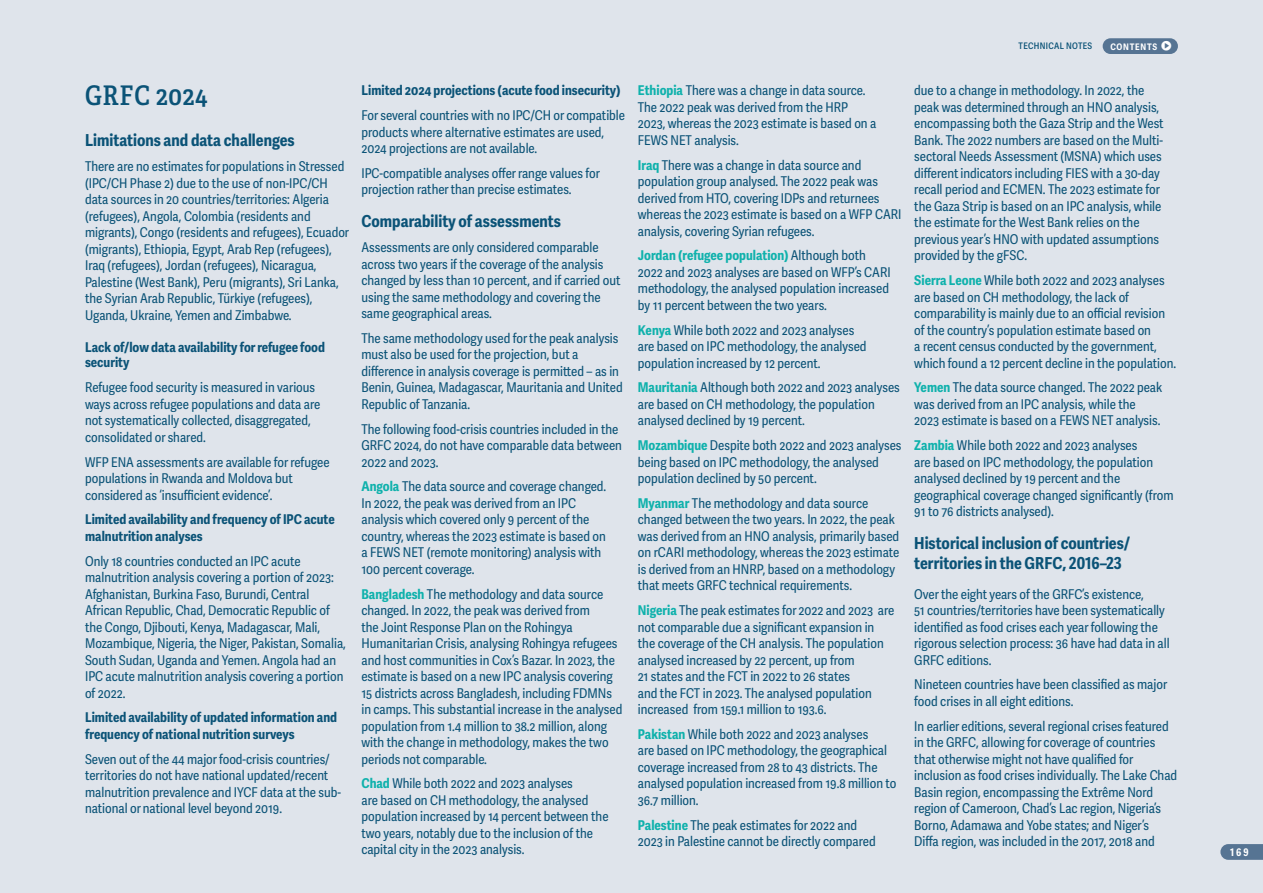
<style>
.page{position:relative;width:1263px;height:893px;background:#dfe4eb}
.page>*{position:absolute;margin:0;border:0;box-sizing:border-box;transform-origin:0 0}
.t1{font:600 27px "Adelle Condensed";letter-spacing:.025em;color:#0b5377}
._2024_B_HEAD{font:700 16.5px/19.8px "Adelle Sans Cnd";color:#0b5377}
._2024_9PT_BODYTEXT{font:13.5px/16.5px "Adelle Sans Cnd";color:#0b5377}
._2024_B_HEAD-2{font:13.5px/16.5px "Adelle Sans Cnd";color:#0b5377}
._2024_9PT_BODYTEXT-2{font:700 13.5px/16.5px "Adelle Sans Cnd";color:#0b5377}
._2024_C_HEAD{font:700 13.5px/15px "Adelle Sans Cnd";color:#0b5377}
.t2{font:700 10.5px "Adelle Sans Cnd";color:#fff}
.t3{font:600 9px "Adelle Sans Cnd";letter-spacing:.035em;color:#0b5377}
.t4{font:700 9px "Adelle Sans Cnd";letter-spacing:.085em;color:#fff}
.s1{font-family:"socialtype";font-weight:400;font-size:15px}
.s2{font-weight:700;color:#0fb1ac}
</style>
<div class="page">
<div style="left:1103px;top:38px;width:75px;height:16px;background:#567493;border-radius:8px"></div>
<svg style="left:1220px;top:844px;width:43px;height:16px"></svg>
<p class="t3" style="left:1018px;top:41px;width:75px">TECHNICAL NOTES</p>
<p class="t4" style="left:1110px;top:41px;width:64px">CONTENTS <span class="s1">F</span></p>
<p class="t1" style="left:85px;top:79px;width:124px">GRFC 2024</p>
<p class="_2024_B_HEAD" style="left:85px;top:131px;width:211px">Limitations and data challenges</p>
<p class="_2024_B_HEAD-2" style="left:85px;top:159px;width:266px">There are no estimates for populations in Stressed (IPC/CH Phase 2) due to the use of non-IPC/CH data sources in 20 countries/territories: Algeria (refugees), Angola, Colombia (residents and migrants), Congo (residents and refugees), Ecuador (migrants), Ethiopia, Egypt, Arab Rep (refugees), Iraq (refugees), Jordan (refugees), Nicaragua, Palestine (West Bank), Peru (migrants), Sri Lanka, the Syrian Arab Republic, Türkiye (refugees), Uganda, Ukraine, Yemen and Zimbabwe.</p>
<p class="_2024_C_HEAD" style="left:85px;top:340px;width:242px">Lack of/low data availability for refugee food security</p>
<p class="_2024_9PT_BODYTEXT" style="left:85px;top:380px;width:237px">Refugee food security is measured in various ways across refugee populations and data are not systematically collected, disaggregated, consolidated or shared.</p>
<p class="_2024_9PT_BODYTEXT" style="left:85px;top:454px;width:246px">WFP ENA assessments are available for refugee populations in Rwanda and Moldova but considered as ‘insufficient evidence’.</p>
<p class="_2024_9PT_BODYTEXT-2" style="left:85px;top:512px;width:251px">Limited availability and frequency of IPC acute malnutrition analyses</p>
<p class="_2024_9PT_BODYTEXT" style="left:85px;top:553px;width:262px">Only 18 countries conducted an IPC acute malnutrition analysis covering a portion of 2023:<br>Afghanistan, Burkina Faso, Burundi, Central African Republic, Chad, Democratic Republic of the Congo, Djibouti, Kenya, Madagascar, Mali, Mozambique, Nigeria, the Niger, Pakistan, Somalia, South Sudan, Uganda and Yemen. Angola had an IPC acute malnutrition analysis covering a portion of 2022.</p>
<p class="_2024_9PT_BODYTEXT-2" style="left:85px;top:710px;width:254px">Limited availability of updated information and frequency of national nutrition surveys</p>
<p class="_2024_9PT_BODYTEXT" style="left:85px;top:751px;width:257px">Seven out of the 44 major food-crisis countries/ territories do not have national updated/recent malnutrition prevalence and IYCF data at the sub&shy;national or national level beyond 2019.</p>
<p class="_2024_9PT_BODYTEXT-2" style="left:361px;top:83px;width:261px">Limited 2024 projections (acute food insecurity)</p>
<p class="_2024_9PT_BODYTEXT" style="left:361px;top:108px;width:265px">For several countries with no IPC/CH or compatible products where alternative estimates are used,<br>2024 projections are not available.</p>
<p class="_2024_9PT_BODYTEXT" style="left:361px;top:165px;width:240px">IPC-compatible analyses offer range values for projection rather than precise estimates.</p>
<p class="_2024_B_HEAD" style="left:361px;top:212px;width:201px">Comparability of assessments</p>
<p class="_2024_9PT_BODYTEXT" style="left:361px;top:240px;width:260px">Assessments are only considered comparable across two years if the coverage of the analysis changed by less than 10 percent, and if carried out using the same methodology and covering the same geographical areas.</p>
<p class="_2024_9PT_BODYTEXT" style="left:361px;top:330px;width:263px">The same methodology used for the peak analysis must also be used for the projection, but a difference in analysis coverage is permitted – as in Benin, Guinea, Madagascar, Mauritania and United Republic of Tanzania.</p>
<p class="_2024_9PT_BODYTEXT" style="left:361px;top:421px;width:262px">The following food-crisis countries included in the<br>GRFC 2024, do not have comparable data between<br>2022 and 2023.</p>
<p class="_2024_9PT_BODYTEXT" style="left:361px;top:479px;width:246px"><span class="s2">Angola</span> The data source and coverage changed.<br>In 2022, the peak was derived from an IPC analysis which covered only 9 percent of the country, whereas the 2023 estimate is based on a FEWS NET (remote monitoring) analysis with 100 percent coverage.</p>
<p class="_2024_9PT_BODYTEXT" style="left:361px;top:586px;width:262px"><span class="s2">Bangladesh</span> The methodology and data source changed. In 2022, the peak was derived from<br>the Joint Response Plan on the Rohingya Humanitarian Crisis, analysing Rohingya refugees and host communities in Cox’s Bazar. In 2023, the estimate is based on a new IPC analysis covering 15 districts across Bangladesh, including FDMNs in camps. This substantial increase in the analysed population from 1.4 million to 38.2 million, along with the change in methodology, makes the two periods not comparable.</p>
<p class="_2024_9PT_BODYTEXT" style="left:361px;top:776px;width:249px"><span class="s2">Chad</span> While both 2022 and 2023 analyses<br>are based on CH methodology, the analysed population increased by 14 percent between the two years, notably due to the inclusion of the capital city in the 2023 analysis.</p>
<p class="_2024_9PT_BODYTEXT" style="left:638px;top:83px;width:240px"><span class="s2">Ethiopia</span> There was a change in data source.<br>The 2022 peak was derived from the HRP 2023, whereas the 2023 estimate is based on a FEWS NET analysis.</p>
<p class="_2024_9PT_BODYTEXT" style="left:638px;top:157px;width:265px"><span class="s2">Iraq</span> There was a change in data source and population group analysed. The 2022 peak was derived from HTO, covering IDPs and returnees whereas the 2023 estimate is based on a WFP CARI analysis, covering Syrian refugees.</p>
<p class="_2024_9PT_BODYTEXT" style="left:638px;top:248px;width:254px"><span class="s2">Jordan (refugee population)</span> Although both 2022 and 2023 analyses are based on WFP’s CARI methodology, the analysed population increased by 11 percent between the two years.</p>
<p class="_2024_9PT_BODYTEXT" style="left:638px;top:322px;width:230px"><span class="s2">Kenya</span> While both 2022 and 2023 analyses are based on IPC methodology, the analysed population increased by 12 percent.</p>
<p class="_2024_9PT_BODYTEXT" style="left:638px;top:380px;width:263px"><span class="s2">Mauritania</span> Although both 2022 and 2023 analyses are based on CH methodology, the population analysed declined by 19 percent.</p>
<p class="_2024_9PT_BODYTEXT" style="left:638px;top:438px;width:265px"><span class="s2">Mozambique</span> Despite both 2022 and 2023 analyses being based on IPC methodology, the analysed population declined by 50 percent.</p>
<p class="_2024_9PT_BODYTEXT" style="left:638px;top:495px;width:263px"><span class="s2">Myanmar</span> The methodology and data source changed between the two years. In 2022, the peak was derived from an HNO analysis, primarily based on rCARI methodology, whereas the 2023 estimate is derived from an HNRP, based on a methodology that meets GRFC technical requirements.</p>
<p class="_2024_9PT_BODYTEXT" style="left:638px;top:603px;width:258px"><span class="s2">Nigeria</span> The peak estimates for 2022 and 2023 are not comparable due a significant expansion in the coverage of the CH analysis. The population analysed increased by 22 percent, up from<br>21 states and the FCT in 2022 to 26 states<br>and the FCT in 2023. The analysed population increased from 159.1 million to 193.6.</p>
<p class="_2024_9PT_BODYTEXT" style="left:638px;top:726px;width:260px"><span class="s2">Pakistan</span> While both 2022 and 2023 analyses<br>are based on IPC methodology, the geographical coverage increased from 28 to 43 districts. The analysed population increased from 19.8 million to 36.7 million.</p>
<p class="_2024_9PT_BODYTEXT" style="left:638px;top:817px;width:239px"><span class="s2">Palestine</span> The peak estimates for 2022 and<br>2023 in Palestine cannot be directly compared</p>
<p class="_2024_9PT_BODYTEXT" style="left:914px;top:83px;width:251px">due to a change in methodology. In 2022, the peak was determined through an HNO analysis, encompassing both the Gaza Strip and the West Bank. The 2022 numbers are based on the Multi&shy;sectoral Needs Assessment (MSNA) which uses different indicators including FIES with a 30-day recall period and ECMEN. The 2023 estimate for the Gaza Strip is based on an IPC analysis, while the estimate for the West Bank relies on the previous year’s HNO with updated assumptions provided by the gFSC.</p>
<p class="_2024_9PT_BODYTEXT" style="left:914px;top:273px;width:263px"><span class="s2">Sierra Leone</span> While both 2022 and 2023 analyses are based on CH methodology, the lack of comparability is mainly due to an official revision of the country’s population estimate based on<br>a recent census conducted by the government, which found a 12 percent decline in the population.</p>
<p class="_2024_9PT_BODYTEXT" style="left:914px;top:380px;width:249px"><span class="s2">Yemen</span> The data source changed. The 2022 peak was derived from an IPC analysis, while the<br>2023 estimate is based on a FEWS NET analysis.</p>
<p class="_2024_9PT_BODYTEXT" style="left:914px;top:438px;width:261px"><span class="s2">Zambia</span> While both 2022 and 2023 analyses<br>are based on IPC methodology, the population analysed declined by 19 percent and the geographical coverage changed significantly (from 91 to 76 districts analysed).</p>
<p class="_2024_B_HEAD" style="left:914px;top:533px;width:218px">Historical inclusion of countries/ territories in the GRFC, 2016–23</p>
<p class="_2024_9PT_BODYTEXT" style="left:914px;top:586px;width:257px">Over the eight years of the GRFC’s existence,<br>51 countries/territories have been systematically identified as food crises each year following the rigorous selection process: 36 have had data in all GRFC editions.</p>
<p class="_2024_9PT_BODYTEXT" style="left:914px;top:677px;width:254px">Nineteen countries have been classified as major food crises in all eight editions.</p>
<p class="_2024_9PT_BODYTEXT" style="left:914px;top:718px;width:264px">In earlier editions, several regional crises featured in the GRFC, allowing for coverage of countries that otherwise might not have qualified for inclusion as food crises individually. The Lake Chad Basin region, encompassing the Extrême Nord region of Cameroon, Chad’s Lac region, Nigeria’s Borno, Adamawa and Yobe states; and Niger’s<br>Diffa region, was included in the 2017, 2018 and</p>
<p class="t2" style="left:1230px;top:846px;width:20px">169</p>
</div>
